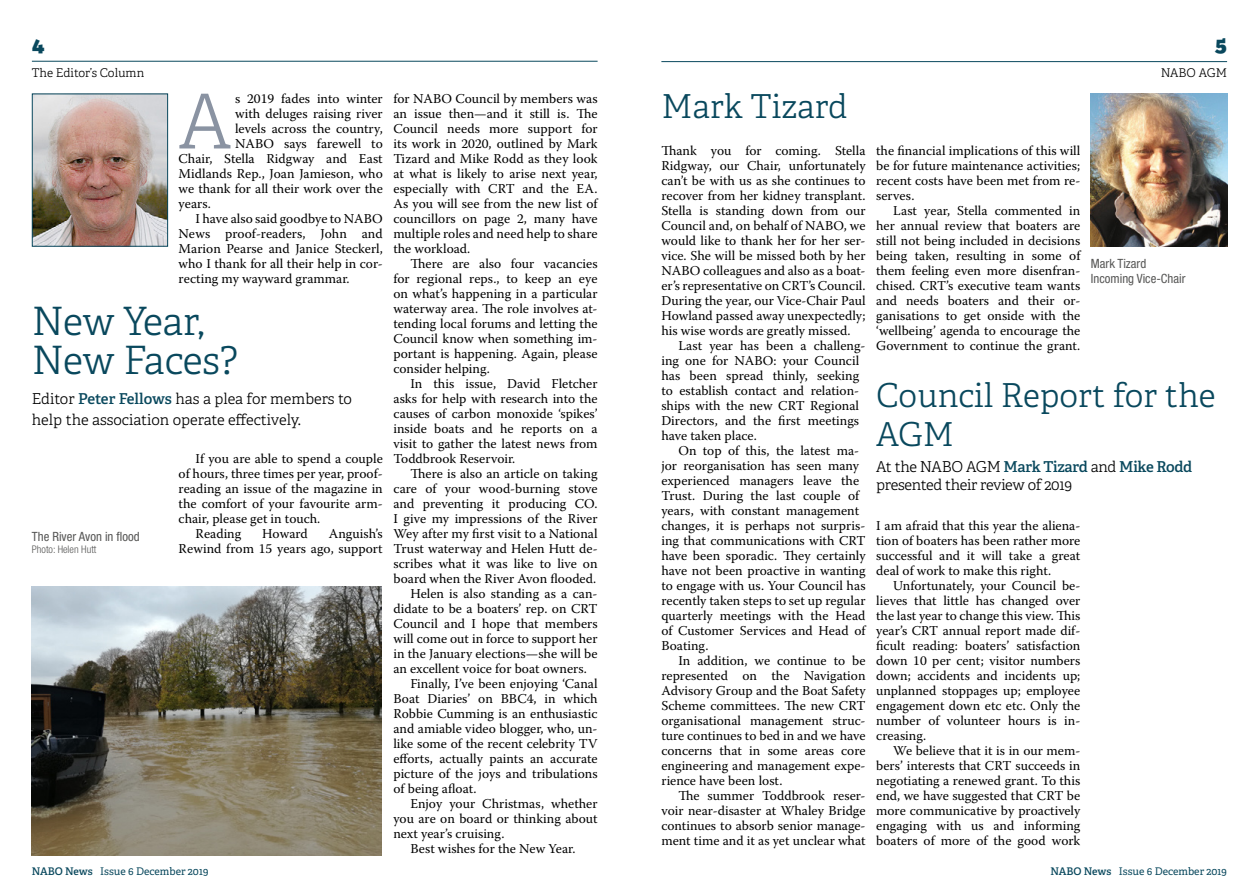
<style>
.page{position:relative;width:1259px;height:893px;background:#fff}
.page>*{position:absolute;margin:0;border:0;box-sizing:border-box;transform-origin:0 0}
.t1{font:300 75.6px "Adelle";color:#8a93a2}
.t2{font:300 39px/39px "Adelle";letter-spacing:-.01em;color:#09485d}
.t3{font:300 33px/39px "Adelle";color:#09485d}
.t4{font:800 21px "Adelle Web";color:#09485d}
.t5{font:300 15px/21px "Adelle";letter-spacing:-.01em;color:#000}
.t6{font:13.5px/15px "Warnock Pro";color:#000;text-align:justify}
.t7{font:condensed 12.75px/15px "Helvetica Neue";color:#575756}
.t8{font:300 12px "Adelle";color:#000}
.t9{font:10.5px "Adelle Basic";color:#09485d}
.t10{font:300 condensed 10.5px "Helvetica Neue";color:#575756}
.s1{font-weight:600;color:#09485d}
.s2{font-family:"Adelle";font-weight:600}
</style>
<div class="page">
<hr style="left:661px;top:61px;width:566px;height:1px;background:#09485d">
<hr style="left:32px;top:61px;width:565px;height:1px;background:#09485d">
<img style="left:34px;top:96px;width:132px;height:149px">
<div style="left:32px;top:94px;width:136px;height:153px;border:1px solid #09485d"></div>
<img style="left:32px;top:586px;width:350px;height:270px">
<img style="left:1091px;top:94px;width:136px;height:153px">
<h3 class="t4" style="left:32px;top:35px;width:14px">4</h3>
<h3 class="t4" style="left:1215px;top:35px;width:14px">5</h3>
<p class="t8" style="left:32px;top:67px;width:114px">The Editor’s Column</p>
<h1 class="t1" style="left:179px;top:88px;width:54px">A</h1>
<p class="t6" style="left:235px;top:91px;width:149px">s 2019 fades into winter</p>
<p class="t6" style="left:235px;top:106px;width:149px">with deluges raising river</p>
<p class="t6" style="left:235px;top:121px;width:149px">levels across the country,</p>
<p class="t6" style="left:235px;top:136px;width:149px">NABO says farewell to</p>
<p class="t6" style="left:179px;top:151px;width:206px">Chair, Stella Ridgway and East</p>
<p class="t6" style="left:179px;top:166px;width:206px">Midlands Rep., Joan Jamieson, who</p>
<p class="t6" style="left:179px;top:181px;width:206px">we thank for all their work over the</p>
<p class="t6" style="left:179px;top:196px;width:34px">years.</p>
<p class="t6" style="left:196px;top:211px;width:189px">I have also said goodbye to NABO</p>
<p class="t6" style="left:179px;top:226px;width:206px">News proof-readers, John and</p>
<p class="t6" style="left:179px;top:241px;width:206px">Marion Pearse and Janice Steckerl,</p>
<p class="t6" style="left:179px;top:256px;width:206px">who I thank for all their help in cor-</p>
<p class="t6" style="left:179px;top:271px;width:172px">recting my wayward grammar.</p>
<h2 class="t2" style="left:32px;top:305px;width:208px">New Year,<br>New Faces?</h2>
<p class="t5" style="left:32px;top:389px;width:322px">Editor <span class="s1">Peter Fellows</span> has a plea for members to help the association operate effectively.</p>
<p class="t7" style="left:32px;top:529px;width:109px">The River Avon in flood</p>
<p class="t10" style="left:32px;top:544px;width:66px">Photo: Helen Hutt</p>
<p class="t6" style="left:196px;top:451px;width:189px">If you are able to spend a couple</p>
<p class="t6" style="left:179px;top:466px;width:206px">of hours, three times per year, proof-</p>
<p class="t6" style="left:179px;top:481px;width:206px">reading an issue of the magazine in</p>
<p class="t6" style="left:179px;top:496px;width:206px">the comfort of your favourite arm-</p>
<p class="t6" style="left:179px;top:511px;width:143px">chair, please get in touch.</p>
<p class="t6" style="left:196px;top:526px;width:47px">Reading</p>
<p class="t6" style="left:262px;top:526px;width:47px">Howard</p>
<p class="t6" style="left:179px;top:526px;width:206px;text-align:right">Anguish’s<br>Rewind from 15 years ago, support</p>
<p class="t9" style="left:32px;top:867px;width:178px"><span class="s2">NABO News</span> Issue 6 December 2019</p>
<p class="t6" style="left:393px;top:91px;width:206px">for NABO Council by members was an issue then—and it still is. The Council needs more support for its work in 2020, outlined by Mark Tizard and Mike Rodd as they look at what is likely to arise next year, especially with CRT and the EA.<br>As you will see from the new list of councillors on page 2, many have multiple roles and need help to share the workload.</p>
<p class="t6" style="left:393px;top:256px;width:206px;text-indent:17px">There are also four vacancies for regional reps., to keep an eye on what’s happening in a particular waterway area. The role involves at&shy;tending local forums and letting the Council know when something im&shy;portant is happening. Again, please consider helping.</p>
<p class="t6" style="left:393px;top:376px;width:206px;text-indent:17px">In this issue, David Fletcher asks for help with research into the causes of carbon monoxide ‘spikes’ inside boats and he reports on a visit to gather the latest news from Toddbrook Reservoir.</p>
<p class="t6" style="left:410px;top:466px;width:189px">There is also an article on taking</p>
<p class="t6" style="left:393px;top:481px;width:206px">care of your wood-burning stove</p>
<p class="t6" style="left:393px;top:496px;width:206px">and preventing it producing CO.</p>
<p class="t6" style="left:393px;top:511px;width:206px">I give my impressions of the River</p>
<p class="t6" style="left:393px;top:526px;width:206px">Wey after my first visit to a National</p>
<p class="t6" style="left:393px;top:541px;width:206px">Trust waterway and Helen Hutt de-</p>
<p class="t6" style="left:393px;top:556px;width:206px">scribes what it was like to live on</p>
<p class="t6" style="left:393px;top:571px;width:204px">board when the River Avon flooded.</p>
<p class="t6" style="left:410px;top:586px;width:189px">Helen is also standing as a can-</p>
<p class="t6" style="left:393px;top:601px;width:206px">didate to be a boaters’ rep. on CRT</p>
<p class="t6" style="left:393px;top:616px;width:206px">Council and I hope that members</p>
<p class="t6" style="left:393px;top:631px;width:206px">will come out in force to support her</p>
<p class="t6" style="left:393px;top:646px;width:206px">in the January elections—she will be</p>
<p class="t6" style="left:393px;top:661px;width:195px">an excellent voice for boat owners.</p>
<p class="t6" style="left:410px;top:676px;width:189px">Finally, I’ve been enjoying ‘Canal</p>
<p class="t6" style="left:393px;top:691px;width:206px">Boat Diaries’ on BBC4, in which</p>
<p class="t6" style="left:393px;top:706px;width:206px">Robbie Cumming is an enthusiastic</p>
<p class="t6" style="left:393px;top:721px;width:206px">and amiable video blogger, who, un-</p>
<p class="t6" style="left:393px;top:736px;width:206px">like some of the recent celebrity TV</p>
<p class="t6" style="left:393px;top:751px;width:206px">efforts, actually paints an accurate</p>
<p class="t6" style="left:393px;top:766px;width:206px">picture of the joys and tribulations</p>
<p class="t6" style="left:393px;top:781px;width:85px">of being afloat.</p>
<p class="t6" style="left:410px;top:796px;width:189px">Enjoy your Christmas, whether</p>
<p class="t6" style="left:393px;top:811px;width:206px">you are on board or thinking about</p>
<p class="t6" style="left:393px;top:826px;width:112px">next year’s cruising.</p>
<p class="t6" style="left:410px;top:841px;width:167px">Best wishes for the New Year.</p>
<h3 class="t3" style="left:661px;top:89px;width:188px">Mark Tizard</h3>
<p class="t6" style="left:661px;top:142px;width:206px">Thank you for coming. Stella Ridgway, our Chair, unfortunately can’t be with us as she continues to recover from her kidney transplant.<br>Stella is standing down from our Council and, on behalf of NABO, we would like to thank her for her ser&shy;vice. She will be missed both by her NABO colleagues and also as a boat&shy;er’s representative on CRT’s Council.<br>During the year, our Vice-Chair Paul Howland passed away unexpectedly; his wise words are greatly missed.</p>
<p class="t6" style="left:661px;top:337px;width:206px;text-align:left;text-indent:17px">Last year has been a challeng&shy;ing one for NABO: your Council has been spread thinly, seeking to establish contact and relation&shy;ships with the new CRT Regional<br>Directors, and the first meetings have taken place.</p>
<p class="t6" style="left:661px;top:442px;width:206px;text-align:left;text-indent:17px">On top of this, the latest ma&shy;jor reorganisation has seen many experienced managers leave the<br>Trust. During the last couple of years, with constant management changes, it is perhaps not surpris&shy;ing that communications with CRT have been sporadic. They certainly have not been proactive in wanting to engage with us. Your Council has recently taken steps to set up regular quarterly meetings with the Head of Customer Services and Head of<br>Boating.</p>
<p class="t6" style="left:661px;top:652px;width:206px;text-indent:17px">In addition, we continue to be represented on the Navigation Advisory Group and the Boat Safety Scheme committees. The new CRT organisational management struc&shy;ture continues to bed in and we have concerns that in some areas core engineering and management expe&shy;rience have been lost.</p>
<p class="t6" style="left:661px;top:787px;width:206px;text-indent:17px">The summer Toddbrook reser&shy;voir near-disaster at Whaley Bridge continues to absorb senior manage&shy;ment time and it as yet unclear what</p>
<p class="t8" style="left:1160px;top:67px;width:68px">NABO AGM</p>
<p class="t6" style="left:876px;top:142px;width:206px">the financial implications of this will be for future maintenance activities; recent costs have been met from re&shy;serves.</p>
<p class="t6" style="left:876px;top:202px;width:206px;text-indent:17px">Last year, Stella commented in her annual review that boaters are still not being included in decisions being taken, resulting in some of them feeling even more disenfran&shy;chised. CRT’s executive team wants and needs boaters and their or&shy;ganisations to get onside with the ‘wellbeing’ agenda to encourage the Government to continue the grant.</p>
<p class="t7" style="left:1091px;top:256px;width:96px">Mark Tizard<br>Incoming Vice-Chair</p>
<h3 class="t3" style="left:876px;top:378px;width:341px">Council Report for the<br>AGM</h3>
<p class="t5" style="left:876px;top:459px;width:317px;line-height:18px">At the NABO AGM <span class="s1">Mark Tizard</span> and <span class="s1">Mike Rodd </span>presented their review of 2019</p>
<p class="t6" style="left:876px;top:517px;width:206px">I am afraid that this year the aliena&shy;tion of boaters has been rather more successful and it will take a great deal of work to make this right.</p>
<p class="t6" style="left:876px;top:577px;width:206px;text-indent:17px">Unfortunately, your Council be&shy;lieves that little has changed over the last year to change this view. This year’s CRT annual report made dif&shy;ficult reading: boaters’ satisfaction down 10 per cent; visitor numbers down; accidents and incidents up; unplanned stoppages up; employee engagement down etc etc. Only the number of volunteer hours is in&shy;creasing.</p>
<p class="t6" style="left:876px;top:742px;width:206px;text-indent:17px">We believe that it is in our mem&shy;bers’ interests that CRT succeeds in negotiating a renewed grant. To this end, we have suggested that CRT be more communicative by proactively engaging with us and informing boaters of more of the good work</p>
<p class="t9" style="left:1050px;top:867px;width:178px"><span class="s2">NABO News</span> Issue 6 December 2019</p>
</div>
